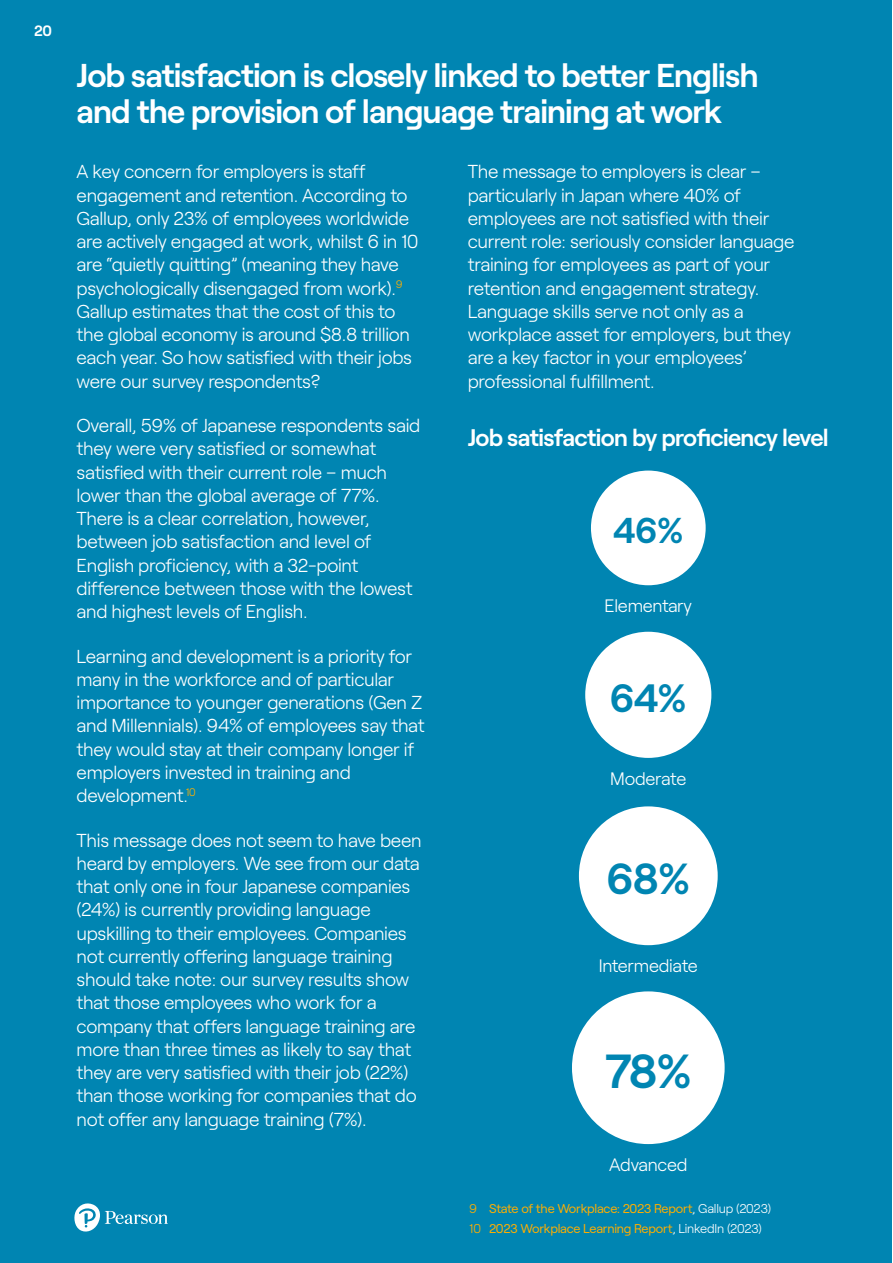
<style>
.page{position:relative;width:893px;height:1263px;background:#fff}
.page>*{position:absolute;margin:0;border:0;box-sizing:border-box;transform-origin:0 0}
.t1{font:600 47.85px "Roobert";color:#0085b2}
.t2{font:600 43.5px "Roobert";color:#0085b2}
.t3{font:600 39.45px "Roobert";color:#0085b2}
.t4{font:600 35.85px "Roobert";color:#0085b2}
.t5{font:600 33px/36px "Roobert";letter-spacing:-.03em;color:#fff}
.t6{font:600 24px "Roobert";letter-spacing:-.025em;color:#fff}
.t7{font:300 18.75px/23.2px "Roobert";letter-spacing:-.015em;color:#fff}
.t8{font:300 18px "Roobert";letter-spacing:-.015em;color:#fff}
.t9{font:600 15px "Roobert";color:#fff}
.t10{font:12.75px/19.5px "Roobert";letter-spacing:-.015em;color:#ffae00}
.s1{font-weight:300}
.s2{font-weight:300;color:#fff}
</style>
<div class="page">
<div style="left:0;top:0;width:892px;height:1263px;background:#0085b2"></div>
<div style="left:591px;top:471px;width:115px;height:114px;background:#fff;border-radius:50%"></div>
<div style="left:585px;top:632px;width:126px;height:126px;background:#fff;border-radius:50%"></div>
<div style="left:579px;top:806px;width:139px;height:139px;background:#fff;border-radius:50%"></div>
<div style="left:572px;top:991px;width:153px;height:153px;background:#fff;border-radius:50%"></div>
<svg style="left:74px;top:1203px;width:94px;height:29px"></svg>
<p class="t9" style="left:34px;top:19px;width:19px">20</p>
<h3 class="t5" style="left:77px;top:54px;width:684px">Job satisfaction is closely linked to better English and the provision of language training at work</h3>
<p class="t7" style="left:77px;top:159px;width:343px">A key concern for employers is staff engagement and retention. According to Gallup, only 23% of employees worldwide are actively engaged at work, whilst 6 in 10 are “quietly quitting” (meaning they have psychologically disengaged from work).<sup>9<br></sup>Gallup estimates that the cost of this to the global economy is around $8.8 trillion each year. So how satisfied with their jobs were our survey respondents?</p>
<p class="t7" style="left:77px;top:412px;width:345px">Overall, 59% of Japanese respondents said they were very satisfied or somewhat satisfied with their current role – much lower than the global average of 77%.<br>There is a clear correlation, however, between job satisfaction and level of English proficiency, with a 32-point difference between those with the lowest and highest levels of English.</p>
<p class="t7" style="left:77px;top:643px;width:350px">Learning and development is a priority for many in the workforce and of particular importance to younger generations (Gen Z and Millennials). 94% of employees say that they would stay at their company longer if employers invested in training and development.<sup>10</sup></p>
<p class="t7" style="left:77px;top:827px;width:347px">This message does not seem to have been heard by employers. We see from our data that only one in four Japanese companies (24%) is currently providing language upskilling to their employees. Companies not currently offering language training should take note: our survey results show that those employees who work for a company that offers language training are more than three times as likely to say that they are very satisfied with their job (22%) than those working for companies that do not offer any language training (7%).</p>
<p class="t7" style="left:468px;top:159px;width:328px">The message to employers is clear – particularly in Japan where 40% of employees are not satisfied with their current role: seriously consider language training for employees as part of your retention and engagement strategy.<br>Language skills serve not only as a workplace asset for employers, but they are a key factor in your employees’ professional fulfillment.</p>
<p class="t6" style="left:468px;top:419px;width:363px">Job satisfaction by proficiency level</p>
<h3 class="t4" style="left:613px;top:503px;width:72px">46%</h3>
<p class="t8" style="left:605px;top:593px;width:89px">Elementary</p>
<h3 class="t3" style="left:610px;top:667px;width:79px">64%</h3>
<p class="t8" style="left:610px;top:765px;width:78px">Moderate</p>
<h2 class="t2" style="left:606px;top:845px;width:86px">68%</h2>
<p class="t8" style="left:599px;top:952px;width:101px">Intermediate</p>
<h1 class="t1" style="left:604px;top:1034px;width:89px">78%</h1>
<p class="t8" style="left:609px;top:1151px;width:80px">Advanced</p>
<p class="t10" style="left:469px;top:1198px;width:303px"><span class="s1">9</span> State of the Workplace: 2023 Report<span class="s2">, Gallup (2023)<br></span><span class="s1">10</span> 2023 Workplace Learning Report<span class="s2">, LinkedIn (2023)</span></p>
</div>
